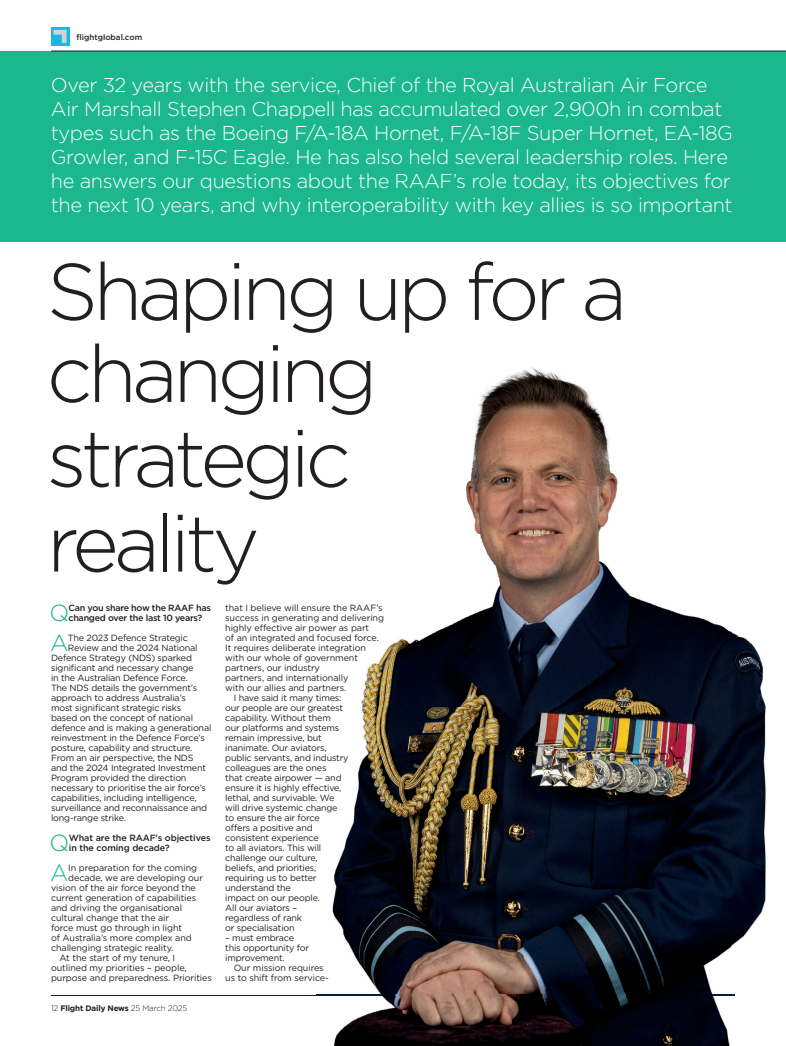
<style>
.page{position:relative;width:786px;height:1046px;background:#fff}
.page>*{position:absolute;margin:0;border:0;box-sizing:border-box;transform-origin:0 0}
.t1{font:300 80px/83.9px "Gotham";letter-spacing:-.06em;color:#231f20}
.t2{font:300 23.3px "Gotham";color:#1cb78d}
.t3{font:300 20px/24px "Gotham";letter-spacing:-.02em;color:#fff}
.t4{font:9px/10px "Gotham";letter-spacing:-.02em;color:#231f20}
.t5{font:500 9px/10px "Gotham";letter-spacing:-.03em;color:#231f20}
.t6{font:500 9px/10px "Gotham";letter-spacing:-.01em;color:#231f20}
.t7{font:700 8px "Gotham";letter-spacing:-.02em;color:#231f20}
.t8{font:500 8px "Gotham";color:#231f20}
.s1{font-weight:300}
</style>
<div class="page">
<hr style="left:51px;top:995px;width:683px;height:1px;background:#041e3b">
<svg style="left:51px;top:27px;width:18px;height:19px"></svg>
<svg style="left:53px;top:30px;width:13px;height:13px"></svg>
<img style="left:316px;top:367px;width:449px;height:679px">
<img style="left:316px;top:995px;width:418px;height:1px">
<div style="left:0;top:51px;width:785px;height:190px;background:#1cb78d"></div>
<hr style="left:51px;top:51px;width:734px;height:1px;background:#041e3b">
<p class="t8" style="left:77px;top:33px;width:67px">flightglobal.com</p>
<p class="t3" style="left:51px;top:74px;width:683px">Over 32 years with the service, Chief of the Royal Australian Air Force Air Marshall Stephen Chappell has accumulated over 2,900h in combat types such as the Boeing F/A-18A Hornet, F/A-18F Super Hornet, EA-18G Growler, and F-15C Eagle. He has also held several leadership roles. Here he answers our questions about the RAAF’s role today, its objectives for the next 10 years, and why interoperability with key allies is so important</p>
<h1 class="t1" style="left:47px;top:255px;width:581px">Shaping up for a changing strategic<br>reality</h1>
<h2 class="t2" style="left:49px;top:602px;width:21px">Q</h2>
<p class="t5" style="left:68px;top:604px;width:144px">Can you share how the RAAF has changed over the last 10 years?</p>
<h2 class="t2" style="left:50px;top:632px;width:20px">A</h2>
<p class="t4" style="left:68px;top:633px;width:121px">The 2023 Defence Strategic</p>
<p class="t4" style="left:225px;top:603px;width:159px">that I believe will ensure the RAAF’s</p>
<p class="t4" style="left:225px;top:613px;width:160px">success in generating and delivering</p>
<p class="t4" style="left:225px;top:623px;width:145px">highly effective air power as part</p>
<p class="t4" style="left:225px;top:633px;width:155px">of an integrated and focused force.</p>
<p class="t4" style="left:225px;top:643px;width:142px">It requires deliberate integration</p>
<p class="t4" style="left:225px;top:653px;width:134px">with our whole of government</p>
<p class="t4" style="left:225px;top:663px;width:96px">partners, our industry</p>
<p class="t4" style="left:225px;top:673px;width:125px">partners, and internationally</p>
<p class="t4" style="left:225px;top:683px;width:123px">with our allies and partners.</p>
<p class="t4" style="left:233px;top:693px;width:109px">I have said it many times:</p>
<p class="t4" style="left:225px;top:703px;width:119px">our people are our greatest</p>
<p class="t4" style="left:225px;top:713px;width:107px">capability. Without them</p>
<p class="t4" style="left:225px;top:723px;width:116px">our platforms and systems</p>
<p class="t4" style="left:225px;top:733px;width:98px">remain impressive, but</p>
<p class="t4" style="left:225px;top:743px;width:103px">inanimate. Our aviators,</p>
<p class="t4" style="left:225px;top:753px;width:125px">public servants, and industry</p>
<p class="t4" style="left:225px;top:763px;width:103px">colleagues are the ones</p>
<p class="t4" style="left:225px;top:773px;width:118px">that create airpower — and</p>
<p class="t4" style="left:225px;top:783px;width:118px">ensure it is highly effective,</p>
<p class="t4" style="left:225px;top:793px;width:111px">lethal, and survivable. We</p>
<p class="t4" style="left:225px;top:803px;width:114px">will drive systemic change</p>
<p class="t4" style="left:225px;top:813px;width:96px">to ensure the air force</p>
<p class="t4" style="left:225px;top:823px;width:89px">offers a positive and</p>
<p class="t4" style="left:225px;top:833px;width:95px">consistent experience</p>
<p class="t4" style="left:225px;top:843px;width:98px">to all aviators. This will</p>
<p class="t4" style="left:225px;top:853px;width:94px">challenge our culture,</p>
<p class="t4" style="left:225px;top:863px;width:93px">beliefs, and priorities,</p>
<p class="t4" style="left:225px;top:873px;width:93px">requiring us to better</p>
<p class="t4" style="left:225px;top:883px;width:67px">understand the</p>
<p class="t4" style="left:225px;top:893px;width:96px">impact on our people.</p>
<p class="t4" style="left:225px;top:903px;width:73px">All our aviators –</p>
<p class="t4" style="left:225px;top:913px;width:78px">regardless of rank</p>
<p class="t4" style="left:225px;top:923px;width:71px">or specialisation</p>
<p class="t4" style="left:225px;top:933px;width:85px">– must embrace this opportunity for improvement.</p>
<p class="t4" style="left:225px;top:963px;width:105px;text-align:center">Our mission requires<br>us to shift from service-</p>
<p class="t4" style="left:68px;top:643px;width:131px">Review and the 2024 National</p>
<p class="t4" style="left:51px;top:653px;width:142px">Defence Strategy (NDS) sparked</p>
<p class="t4" style="left:51px;top:663px;width:144px">significant and necessary change</p>
<p class="t4" style="left:51px;top:673px;width:138px">in the Australian Defence Force.</p>
<p class="t4" style="left:51px;top:683px;width:148px">The NDS details the government’s</p>
<p class="t4" style="left:51px;top:693px;width:136px">approach to address Australia’s</p>
<p class="t4" style="left:51px;top:703px;width:132px">most significant strategic risks</p>
<p class="t4" style="left:51px;top:713px;width:143px">based on the concept of national</p>
<p class="t4" style="left:51px;top:723px;width:162px">defence and is making a generational</p>
<p class="t4" style="left:51px;top:733px;width:155px">reinvestment in the Defence Force’s</p>
<p class="t4" style="left:51px;top:743px;width:143px">posture, capability and structure.</p>
<p class="t4" style="left:51px;top:753px;width:144px">From an air perspective, the NDS</p>
<p class="t4" style="left:51px;top:763px;width:156px">and the 2024 Integrated Investment</p>
<p class="t4" style="left:51px;top:773px;width:137px">Program provided the direction</p>
<p class="t4" style="left:51px;top:783px;width:156px">necessary to prioritise the air force’s</p>
<p class="t4" style="left:51px;top:793px;width:147px">capabilities, including intelligence,</p>
<p class="t4" style="left:51px;top:803px;width:157px">surveillance and reconnaissance and</p>
<p class="t4" style="left:51px;top:813px;width:76px">long-range strike.</p>
<h2 class="t2" style="left:49px;top:832px;width:21px">Q</h2>
<p class="t6" style="left:69px;top:834px;width:143px">What are the RAAF's objectives in the coming decade?</p>
<h2 class="t2" style="left:50px;top:862px;width:20px">A</h2>
<p class="t4" style="left:68px;top:863px;width:130px">In preparation for the coming</p>
<p class="t4" style="left:68px;top:873px;width:136px">decade, we are developing our</p>
<p class="t4" style="left:51px;top:883px;width:146px">vision of the air force beyond the</p>
<p class="t4" style="left:51px;top:893px;width:147px">current generation of capabilities</p>
<p class="t4" style="left:51px;top:903px;width:132px">and driving the organisational</p>
<p class="t4" style="left:51px;top:913px;width:120px">cultural change that the air</p>
<p class="t4" style="left:51px;top:923px;width:132px">force must go through in light</p>
<p class="t4" style="left:51px;top:933px;width:142px">of Australia’s more complex and</p>
<p class="t4" style="left:51px;top:943px;width:124px">challenging strategic reality.</p>
<p class="t4" style="left:60px;top:953px;width:117px">At the start of my tenure, I</p>
<p class="t4" style="left:51px;top:963px;width:137px">outlined my priorities – people,</p>
<p class="t4" style="left:51px;top:973px;width:162px">purpose and preparedness. Priorities</p>
<p class="t7" style="left:51px;top:1005px;width:138px"><span class="s1">12</span> Flight Daily News <span class="s1">25 March 2025</span></p>
</div>
